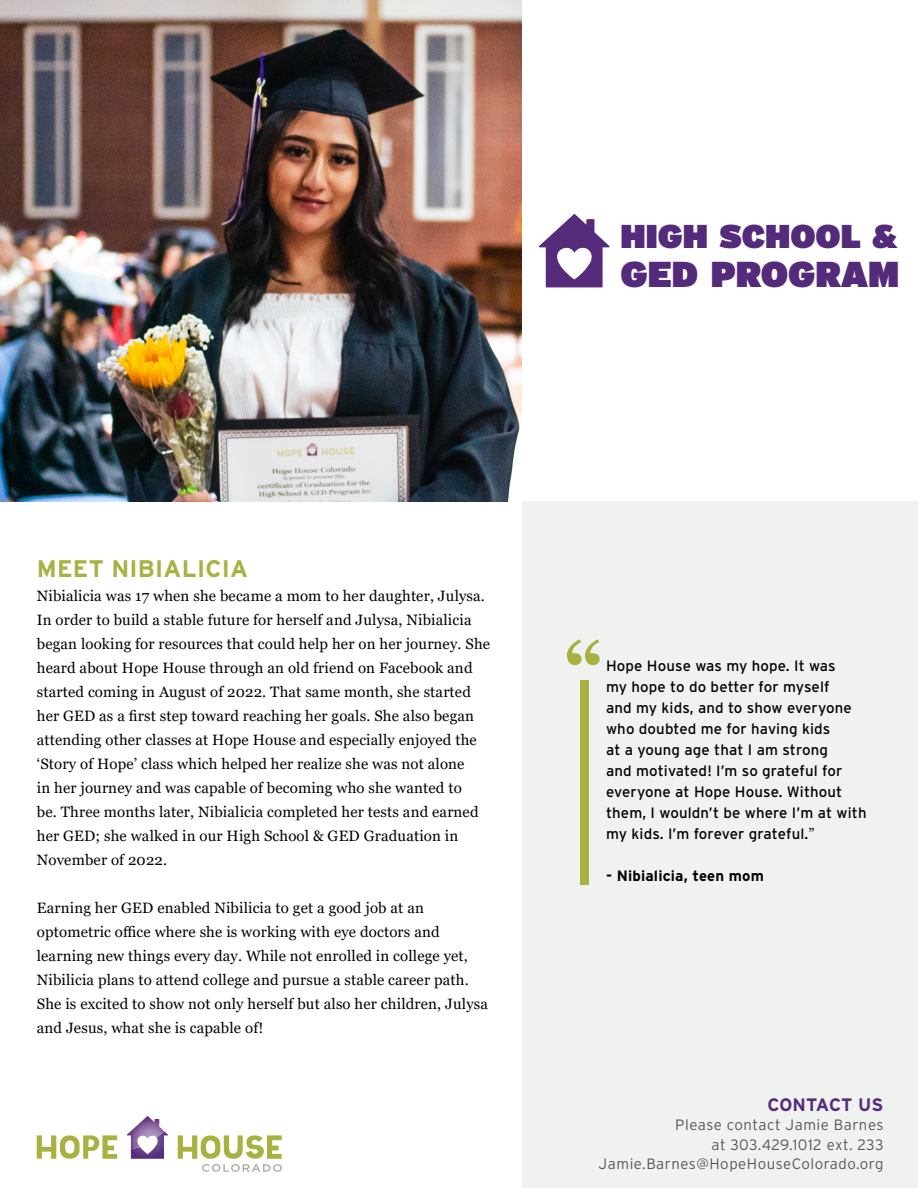
<style>
.page{position:relative;width:918px;height:1188px;background:#fff}
.page>*{position:absolute;margin:0;border:0;box-sizing:border-box;transform-origin:0 0}
.t1{font:700 75px "Georgia";color:#a8b141}
.t2{font:900 36px "Interstate";color:#542b7b}
.t3{font:900 33px "Interstate";color:#542b7b}
.t4{font:700 24px "Interstate";letter-spacing:.01em;color:#a8b141}
.t5{font:700 18px "Interstate";letter-spacing:-.005em;color:#542b7c}
.t6{font:15px/24px "Georgia";letter-spacing:.01em;color:#040503}
.t7{font:15px/21px "Interstate";letter-spacing:.01em;color:#040503}
.t8{font:300 15px/19.5px "Interstate";letter-spacing:.035em;color:#57585a;text-align:right}
.t9{font:700 15px "Interstate";letter-spacing:.01em;color:#040503}
.s1{font-family:"Georgia"}
</style>
<div class="page">
<img style="left:0;top:0;width:522px;height:501px">
<div style="left:522px;top:501px;width:396px;height:687px;background:#eff2ee"></div>
<svg style="left:127px;top:1116px;width:41px;height:43px"></svg>
<svg style="left:37px;top:1135px;width:80px;height:24px"></svg>
<svg style="left:178px;top:1135px;width:104px;height:37px"></svg>
<div style="left:580px;top:680px;width:9px;height:205px;background:#a8b141"></div>
<svg style="left:539px;top:214px;width:71px;height:73px"></svg>
<p class="t3" style="left:620px;top:216px;width:278px">HIGH SCHOOL &amp;</p>
<p class="t2" style="left:620px;top:252px;width:281px">GED PROGRAM</p>
<p class="t4" style="left:37px;top:555px;width:213px">MEET NIBIALICIA</p>
<p class="t6" style="left:37px;top:584px;width:455px">Nibialicia was 17 when she became a mom to her daughter, Julysa.<br>In order to build a stable future for herself and Julysa, Nibialicia began looking for resources that could help her on her journey. She heard about Hope House through an old friend on Facebook and started coming in August of 2022. That same month, she started her GED as a first step toward reaching her goals. She also began attending other classes at Hope House and especially enjoyed the ‘Story of Hope’ class which helped her realize she was not alone<br>in her journey and was capable of becoming who she wanted to<br>be. Three months later, Nibialicia completed her tests and earned her GED; she walked in our High School &amp; GED Graduation in November of 2022.</p>
<p class="t6" style="left:37px;top:896px;width:453px">Earning her GED enabled Nibilicia to get a good job at an optometric office where she is working with eye doctors and learning new things every day. While not enrolled in college yet, Nibilicia plans to attend college and pursue a stable career path.<br>She is excited to show not only herself but also her children, Julysa and Jesus, what she is capable of!</p>
<p class="t1" style="left:564px;top:621px;width:40px">“</p>
<p class="t7" style="left:606px;top:655px;width:262px">Hope House was my hope. It was<br>my hope to do better for myself<br>and my kids, and to show everyone who doubted me for having kids<br>at a young age that I am strong<br>and motivated! I’m so grateful for everyone at Hope House. Without them, I wouldn’t be where I’m at with my kids. I’m forever grateful.<span class="s1">”</span></p>
<p class="t9" style="left:606px;top:868px;width:159px">- Nibialicia, teen mom</p>
<p class="t5" style="left:768px;top:1094px;width:117px">CONTACT US</p>
<p class="t8" style="left:599px;top:1115px;width:286px">Please contact Jamie Barnes<br>at 303.429.1012 ext. 233<br>Jamie.Barnes@HopeHouseColorado.org</p>
</div>
